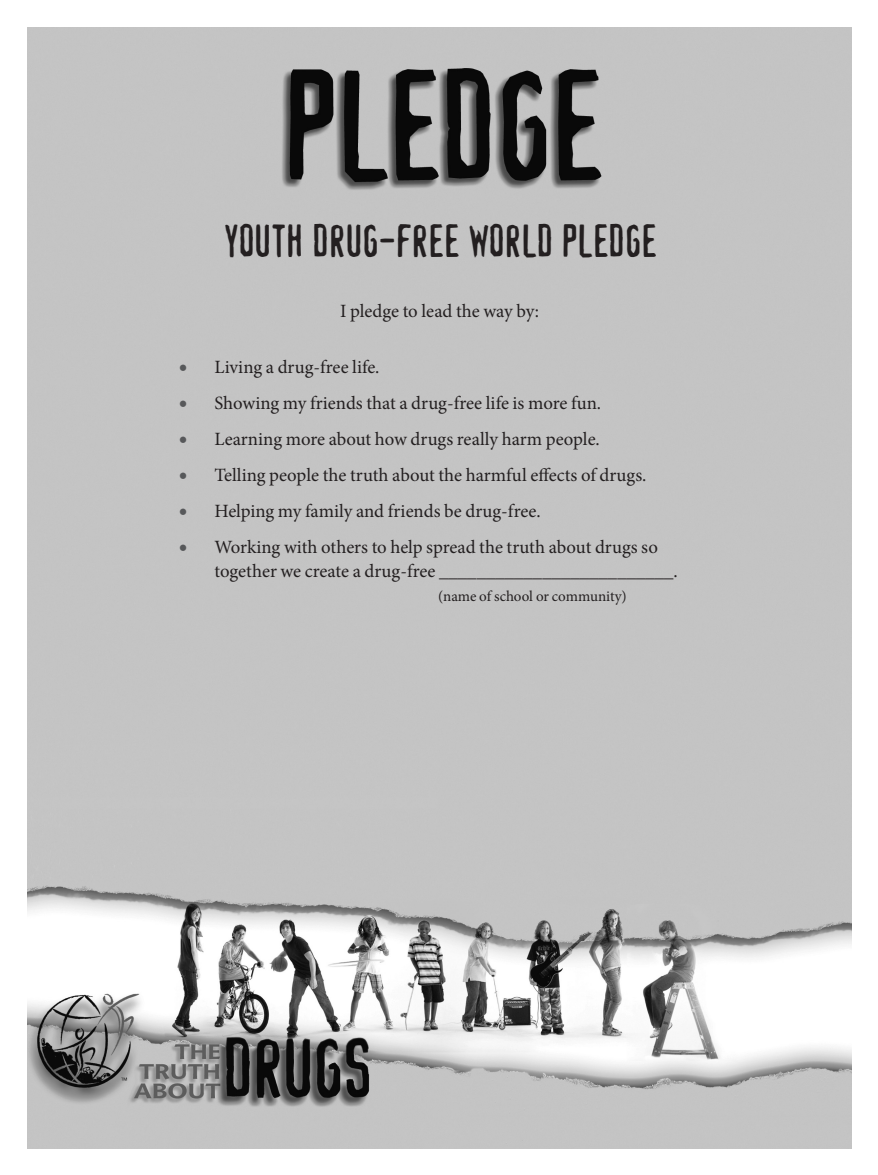
<style>
.page{position:relative;width:878px;height:1175px;background:#fff}
.page>*{position:absolute;margin:0;border:0;box-sizing:border-box;transform-origin:0 0}
.TitleCenter{font:40.5px "Device";letter-spacing:.02em;color:#231f20}
.Pledge_tExt_Black{font:18.75px/24px "Minion Pro";color:#231f20}
.BodyCenter{font:18.75px "Minion Pro";color:#231f20}
.Pledge_tExt_Black-2{font:15px "Minion Pro";letter-spacing:-.005em;color:#231f20}
.s1{font-size:24px;color:#57585a}
</style>
<div class="page">
<img style="left:27px;top:27px;width:824px;height:1121px">
<p class="TitleCenter" style="left:223px;top:217px;width:433px">YOUTH DRUG-FREE WORLD PLEDGE</p>
<p class="BodyCenter" style="left:340px;top:298px;width:200px">I pledge to lead the way by:</p>
<p class="Pledge_tExt_Black" style="left:178px;top:355px;width:203px"><span class="s1">•</span> Living a drug-free life.</p>
<p class="Pledge_tExt_Black" style="left:178px;top:391px;width:424px"><span class="s1">•</span> Showing my friends that a drug-free life is more fun.</p>
<p class="Pledge_tExt_Black" style="left:178px;top:427px;width:423px"><span class="s1">•</span> Learning more about how drugs really harm people.</p>
<p class="Pledge_tExt_Black" style="left:178px;top:463px;width:469px"><span class="s1">•</span> Telling people the truth about the harmful effects of drugs.</p>
<p class="Pledge_tExt_Black" style="left:178px;top:499px;width:363px"><span class="s1">•</span> Helping my family and friends be drug-free.</p>
<p class="Pledge_tExt_Black" style="left:214px;top:535px;width:465px;text-indent:-36px"><span class="s1">•</span> Working with others to help spread the truth about drugs so together we create a drug-free _________________________.</p>
<p class="Pledge_tExt_Black-2" style="left:438px;top:586px;width:190px">(name of school or community)</p>
</div>
